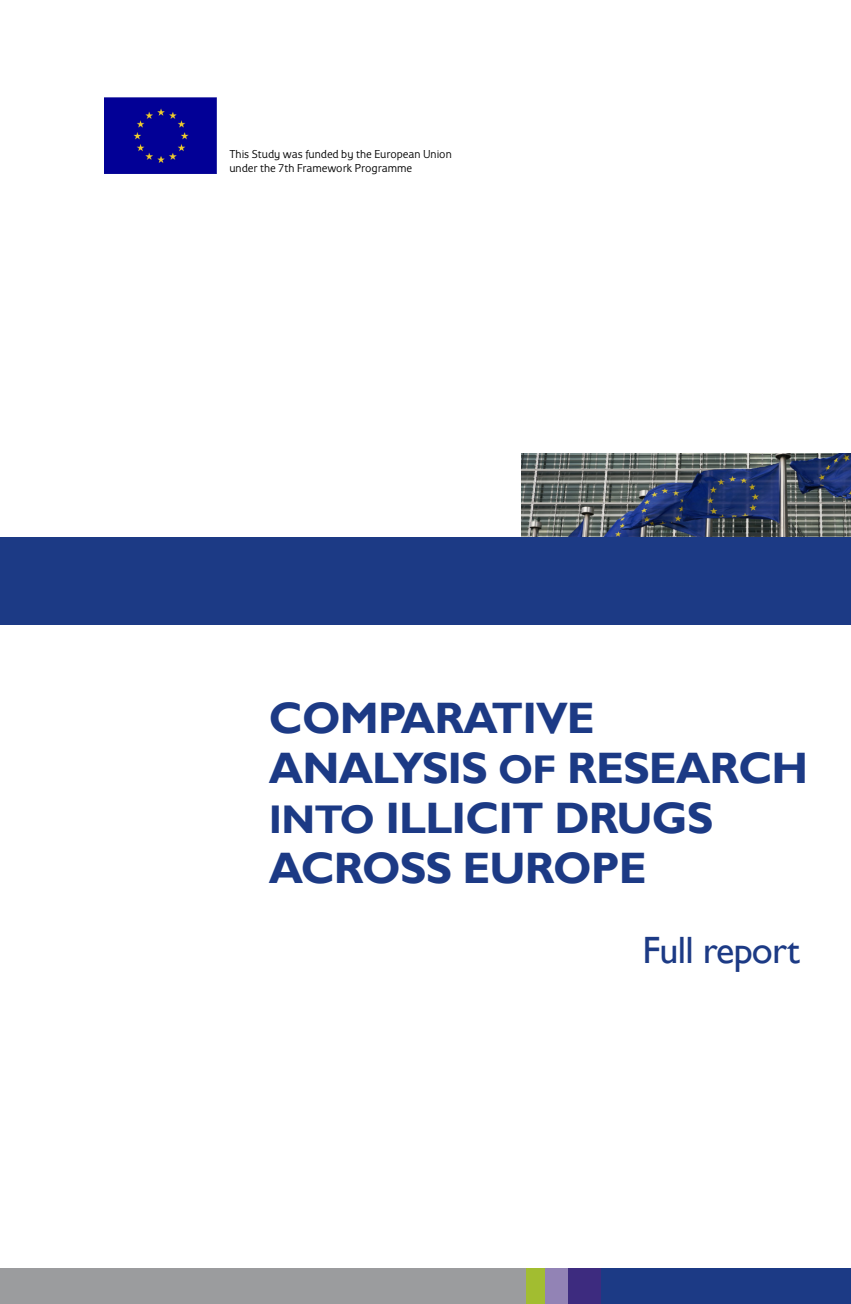
<style>
.page{position:relative;width:851px;height:1304px;background:#fff}
.page>*{position:absolute;margin:0;border:0;box-sizing:border-box;transform-origin:0 0}
.t1{font:700 44px/50px "Gill Sans";letter-spacing:-.02em;color:#1c3a85}
.t2{font:38px "Gill Sans";letter-spacing:-.02em;color:#1c3a85}
.t3{font:12px/14px "Eurocrat";color:#000}
.s1{font-size:40px}
</style>
<div class="page">
<img style="left:522px;top:454px;width:328px;height:83px">
<div style="left:562px;top:1268px;width:40px;height:36px;background:#3d2b7f"></div>
<div style="left:525px;top:1268px;width:20px;height:36px;background:#a2bd30"></div>
<div style="left:0;top:1268px;width:525px;height:36px;background:#9b9c9e"></div>
<div style="left:545px;top:1268px;width:22px;height:36px;background:#9283b5"></div>
<div style="left:601px;top:1268px;width:249px;height:36px;background:#1c3a85"></div>
<div style="left:105px;top:98px;width:111px;height:75px;background:#020096"></div>
<div style="left:0;top:537px;width:850px;height:88px;background:#1c3a85"></div>
<p class="t3" style="left:229px;top:146px;width:224px">This Study was funded by the European Union under the 7th Framework Programme</p>
<h1 class="t1" style="left:269px;top:695px;width:540px">COMPARATIVE<br>ANALYSIS <span class="s1">OF</span> RESEARCH<br><span class="s1">INTO</span> ILLICIT DRUGS<br>ACROSS EUROPE</h1>
<h2 class="t2" style="left:642px;top:928px;width:159px">Full report</h2>
</div>
